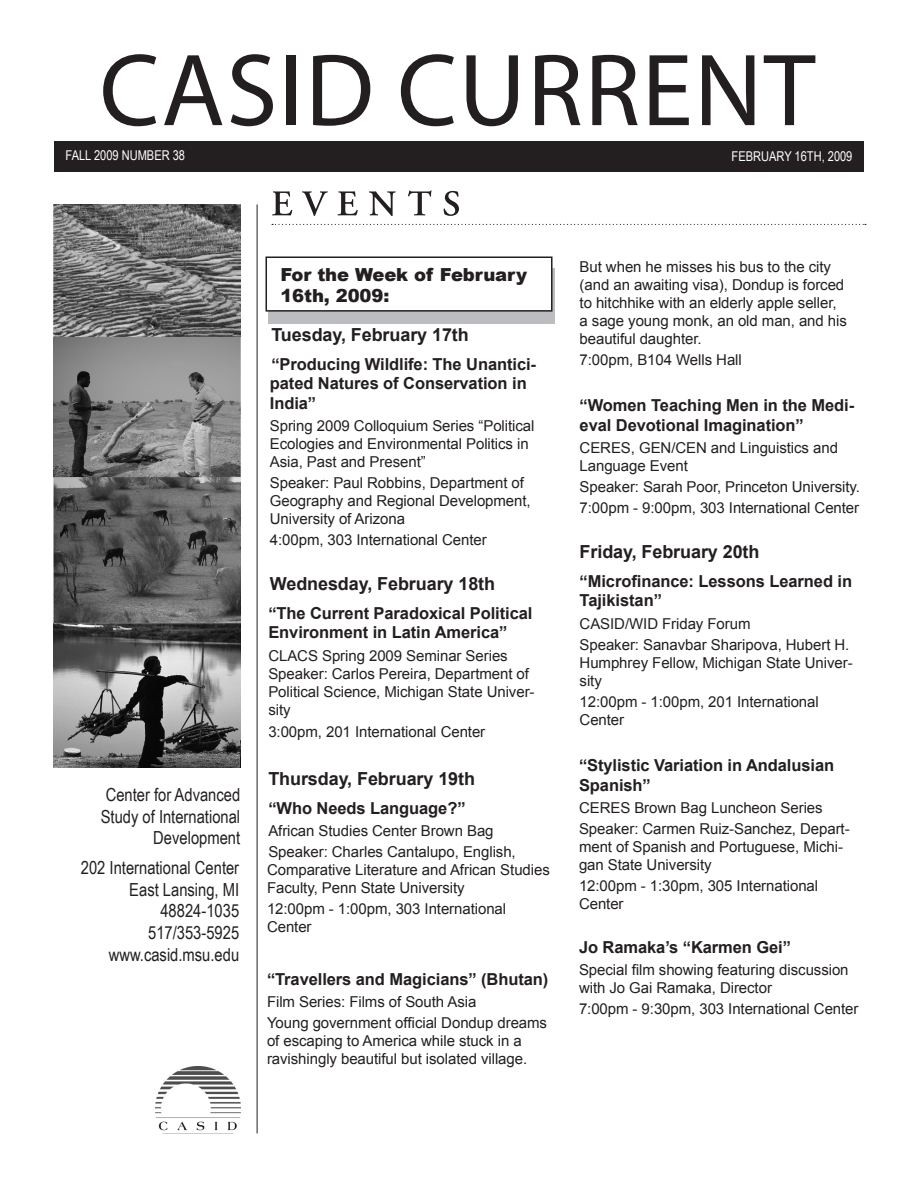
<style>
.page{position:relative;width:918px;height:1188px;background:#fff}
.page>*{position:absolute;margin:0;border:0;box-sizing:border-box;transform-origin:0 0}
.t1{font:103.5px "Myriad Pro";letter-spacing:.015em;color:#231f20}
.t2{font:18px/21.6px "Arial Narrow";color:#231f20;text-align:right}
.Date_heading{font:700 18px "Arial";letter-spacing:-.005em;color:#231f20}
.Weekly_heading{font:900 18px/21px "Arial";letter-spacing:-.005em;color:#231f20}
.Event_Announcement_t{font:700 16.5px/19.5px "Arial";letter-spacing:-.005em;color:#231f20}
.body_text{font:15px/18px "Arial";letter-spacing:-.005em;color:#231f20}
.t3{font:13.5px "Arial Narrow";color:#fff}
</style>
<div class="page">
<svg style="left:272px;top:190px;width:187px;height:26px"></svg>
<svg style="left:272px;top:224px;width:594px;height:1px"></svg>
<div style="left:269px;top:268px;width:286px;height:55px;background:#bcbdc0"></div>
<div style="left:266px;top:257px;width:286px;height:54px;background:#fff"></div>
<div style="left:266px;top:256px;width:287px;height:56px;border:2px solid #231f20"></div>
<div style="left:54px;top:141px;width:810px;height:31px;background:#231f20"></div>
<img style="left:155px;top:1067px;width:85px;height:67px">
<hr style="left:257px;top:204px;width:1px;height:929px;background:#231f20">
<img style="left:54px;top:204px;width:186px;height:563px">
<p class="t1" style="left:99px;top:27px;width:717px">CASID CURRENT</p>
<p class="t3" style="left:66px;top:145px;width:121px">fall 2009 Number 38</p>
<p class="t3" style="left:732px;top:147px;width:122px">february 16th, 2009</p>
<p class="t2" style="left:101px;top:783px;width:141px">Center for Advanced<br>Study of International<br>Development</p>
<p class="t2" style="left:81px;top:856px;width:160px">202 International Center</p>
<p class="t2" style="left:129px;top:878px;width:111px">East Lansing, MI<br>48824-1035</p>
<p class="t2" style="left:148px;top:921px;width:93px">517/353-5925</p>
<p class="t2" style="left:109px;top:943px;width:132px">www.casid.msu.edu</p>
<p class="Weekly_heading" style="left:280px;top:264px;width:248px">For the Week of February<br>16th, 2009:</p>
<p class="Date_heading" style="left:271px;top:323px;width:199px">Tuesday, February 17th</p>
<p class="Event_Announcement_t" style="left:270px;top:355px;width:268px">“Producing Wildlife: The Unantici&shy;pated Natures of Conservation in<br>India”</p>
<p class="body_text" style="left:270px;top:417px;width:266px">Spring 2009 Colloquium Series “Political<br>Ecologies and Environmental Politics in<br>Asia, Past and Present”</p>
<p class="body_text" style="left:270px;top:474px;width:262px">Speaker: Paul Robbins, Department of<br>Geography and Regional Development,<br>University of Arizona</p>
<p class="body_text" style="left:270px;top:531px;width:218px">4:00pm, 303 International Center</p>
<p class="Date_heading" style="left:270px;top:572px;width:227px">Wednesday, February 18th</p>
<p class="Event_Announcement_t" style="left:268px;top:604px;width:266px">“The Current Paradoxical Political<br>Environment in Latin America”</p>
<p class="body_text" style="left:268px;top:647px;width:268px">CLACS Spring 2009 Seminar Series<br>Speaker: Carlos Pereira, Department of<br>Political Science, Michigan State Univer&shy;sity</p>
<p class="body_text" style="left:268px;top:723px;width:218px">3:00pm, 201 International Center</p>
<p class="Date_heading" style="left:268px;top:767px;width:208px">Thursday, February 19th</p>
<p class="Event_Announcement_t" style="left:268px;top:799px;width:199px">“Who Needs Language?”</p>
<p class="body_text" style="left:268px;top:822px;width:227px">African Studies Center Brown Bag</p>
<p class="body_text" style="left:267px;top:843px;width:284px">Speaker: Charles Cantalupo, English,<br>Comparative Literature and African Studies<br>Faculty, Penn State University</p>
<p class="body_text" style="left:267px;top:900px;width:241px">12:00pm - 1:00pm, 303 International<br>Center</p>
<p class="Event_Announcement_t" style="left:267px;top:970px;width:283px">“Travellers and Magicians” (Bhutan)</p>
<p class="body_text" style="left:267px;top:993px;width:211px">Film Series: Films of South Asia</p>
<p class="body_text" style="left:267px;top:1014px;width:282px">Young government official Dondup dreams of escaping to America while stuck in a ravishingly beautiful but isolated village.</p>
<p class="body_text" style="left:580px;top:258px;width:269px">But when he misses his bus to the city (and an awaiting visa), Dondup is forced to hitchhike with an elderly apple seller, a sage young monk, an old man, and his beautiful daughter.</p>
<p class="body_text" style="left:580px;top:351px;width:164px">7:00pm, B104 Wells Hall</p>
<p class="Event_Announcement_t" style="left:580px;top:396px;width:276px">“Women Teaching Men in the Medi&shy;eval Devotional Imagination”</p>
<p class="body_text" style="left:580px;top:439px;width:260px">CERES, GEN/CEN and Linguistics and<br>Language Event</p>
<p class="body_text" style="left:580px;top:478px;width:282px">Speaker: Sarah Poor, Princeton University.</p>
<p class="body_text" style="left:580px;top:499px;width:281px">7:00pm - 9:00pm, 303 International Center</p>
<p class="Date_heading" style="left:580px;top:540px;width:181px">Friday, February 20th</p>
<p class="Event_Announcement_t" style="left:580px;top:572px;width:274px">“Microfinance: Lessons Learned in<br>Tajikistan”</p>
<p class="body_text" style="left:580px;top:615px;width:172px">CASID/WID Friday Forum</p>
<p class="body_text" style="left:580px;top:636px;width:275px">Speaker: Sanavbar Sharipova, Hubert H.<br>Humphrey Fellow, Michigan State Univer&shy;sity</p>
<p class="body_text" style="left:580px;top:693px;width:241px">12:00pm - 1:00pm, 201 International<br>Center</p>
<p class="Event_Announcement_t" style="left:579px;top:756px;width:257px">“Stylistic Variation in Andalusian<br>Spanish”</p>
<p class="body_text" style="left:579px;top:799px;width:245px">CERES Brown Bag Luncheon Series</p>
<p class="body_text" style="left:579px;top:820px;width:272px">Speaker: Carmen Ruiz-Sanchez, Depart&shy;ment of Spanish and Portuguese, Michi&shy;gan State University</p>
<p class="body_text" style="left:579px;top:877px;width:241px">12:00pm - 1:30pm, 305 International<br>Center</p>
<p class="Event_Announcement_t" style="left:579px;top:938px;width:214px">Jo Ramaka’s “Karmen Gei”</p>
<p class="body_text" style="left:579px;top:961px;width:271px">Special film showing featuring discussion with Jo Gai Ramaka, Director</p>
<p class="body_text" style="left:579px;top:1000px;width:281px">7:00pm - 9:30pm, 303 International Center</p>
</div>
